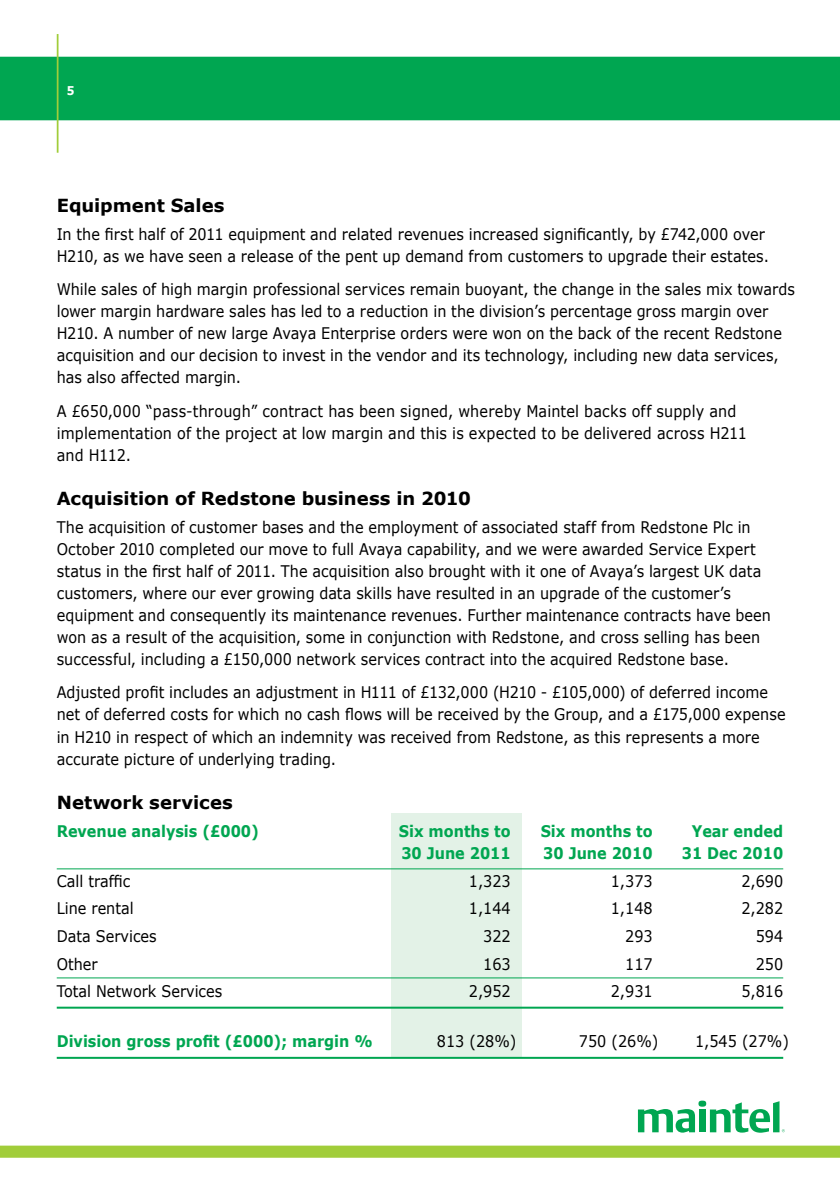
<style>
.page{position:relative;width:840px;height:1191px;background:#fff}
.page>*{position:absolute;margin:0;border:0;box-sizing:border-box;transform-origin:0 0}
.R_A_Xheads{font:700 18px "Verdana";color:#000}
.case_study_text{font:16px/22px "Verdana";letter-spacing:.005em;color:#000;scale:.9 1}
.table_text{font:16px "Verdana";color:#000;scale:.9 1}
.table_text-2{font:700 16px "Verdana";color:#00a651;scale:.9 1}
.t1{font:700 12.2px "Verdana";color:#fff;scale:.9 1}
</style>
<div class="page">
<svg style="left:637px;top:1109px;width:57px;height:23px"></svg>
<div style="left:698px;top:1100px;width:7px;height:6px;background:#00a651;border-radius:50%"></div>
<div style="left:698px;top:1109px;width:7px;height:23px;background:#00a651"></div>
<svg style="left:709px;top:1101px;width:75px;height:31px"></svg>
<div style="left:0;top:57px;width:839px;height:63px;background:#00a651"></div>
<svg style="left:0;top:1145px;width:839px;height:12px;background:#a5cf44"></svg>
<hr style="left:57px;top:34px;width:1px;height:119px;background:#a1cd3a">
<div style="left:391px;top:813px;width:131px;height:244px;background:#e3f2e7"></div>
<hr style="left:57px;top:1056px;width:725px;height:2px;background:#00a651">
<hr style="left:57px;top:1006px;width:725px;height:2px;background:#00a651">
<hr style="left:57px;top:868px;width:725px;height:1px;background:#00a651">
<hr style="left:57px;top:977px;width:725px;height:1px;background:#00a651">
<p class="t1" style="left:67px;top:82px;width:10px">5</p>
<p class="R_A_Xheads" style="left:57px;top:194px;width:169px">Equipment Sales</p>
<p class="case_study_text" style="left:57px;top:223px;width:792px">In the first half of 2011 equipment and related revenues increased significantly, by £742,000 over<br>H210, as we have seen a release of the pent up demand from customers to upgrade their estates.</p>
<p class="case_study_text" style="left:57px;top:278px;width:821px">While sales of high margin professional services remain buoyant, the change in the sales mix towards lower margin hardware sales has led to a reduction in the division’s percentage gross margin over H210. A number of new large Avaya Enterprise orders were won on the back of the recent Redstone acquisition and our decision to invest in the vendor and its technology, including new data services, has also affected margin.</p>
<p class="case_study_text" style="left:57px;top:399px;width:768px">A £650,000 “pass-through” contract has been signed, whereby Maintel backs off supply and implementation of the project at low margin and this is expected to be delivered across H211 and H112.</p>
<p class="R_A_Xheads" style="left:57px;top:487px;width:415px">Acquisition of Redstone business in 2010</p>
<p class="case_study_text" style="left:57px;top:516px;width:794px">The acquisition of customer bases and the employment of associated staff from Redstone Plc in October 2010 completed our move to full Avaya capability, and we were awarded Service Expert status in the first half of 2011. The acquisition also brought with it one of Avaya’s largest UK data customers, where our ever growing data skills have resulted in an upgrade of the customer’s equipment and consequently its maintenance revenues. Further maintenance contracts have been won as a result of the acquisition, some in conjunction with Redstone, and cross selling has been successful, including a £150,000 network services contract into the acquired Redstone base.</p>
<p class="case_study_text" style="left:57px;top:681px;width:811px">Adjusted profit includes an adjustment in H111 of £132,000 (H210 - £105,000) of deferred income net of deferred costs for which no cash flows will be received by the Group, and a £175,000 expense in H210 in respect of which an indemnity was received from Redstone, as this represents a more accurate picture of underlying trading.</p>
<p class="R_A_Xheads" style="left:57px;top:791px;width:178px">Network services</p>
<p class="table_text-2" style="left:57px;top:821px;width:226px">Revenue analysis (£000)</p>
<p class="table_text-2" style="left:398px;top:821px;width:126px">Six months to</p>
<p class="table_text-2" style="left:540px;top:821px;width:126px">Six months to</p>
<p class="table_text-2" style="left:691px;top:821px;width:103px">Year ended</p>
<p class="table_text-2" style="left:401px;top:843px;width:123px">30 June 2011</p>
<p class="table_text-2" style="left:543px;top:843px;width:123px">30 June 2010</p>
<p class="table_text-2" style="left:681px;top:843px;width:114px">31 Dec 2010</p>
<p class="table_text" style="left:57px;top:870px;width:83px">Call traffic</p>
<p class="table_text" style="left:468px;top:870px;width:48px">1,323</p>
<p class="table_text" style="left:610px;top:870px;width:48px">1,373</p>
<p class="table_text" style="left:741px;top:870px;width:48px">2,690</p>
<p class="table_text" style="left:57px;top:898px;width:87px">Line rental</p>
<p class="table_text" style="left:468px;top:898px;width:48px">1,144</p>
<p class="table_text" style="left:610px;top:898px;width:48px">1,148</p>
<p class="table_text" style="left:741px;top:898px;width:48px">2,282</p>
<p class="table_text" style="left:57px;top:926px;width:112px">Data Services</p>
<p class="table_text" style="left:483px;top:926px;width:32px">322</p>
<p class="table_text" style="left:625px;top:926px;width:32px">293</p>
<p class="table_text" style="left:755px;top:926px;width:32px">594</p>
<p class="table_text" style="left:57px;top:953px;width:47px">Other</p>
<p class="table_text" style="left:483px;top:953px;width:32px">163</p>
<p class="table_text" style="left:625px;top:953px;width:32px">117</p>
<p class="table_text" style="left:755px;top:953px;width:32px">250</p>
<p class="table_text" style="left:57px;top:981px;width:185px">Total Network Services</p>
<p class="table_text" style="left:468px;top:981px;width:48px">2,952</p>
<p class="table_text" style="left:610px;top:981px;width:48px">2,931</p>
<p class="table_text" style="left:741px;top:981px;width:48px">5,816</p>
<p class="table_text-2" style="left:57px;top:1031px;width:352px">Division gross profit (£000); margin %</p>
<p class="table_text" style="left:436px;top:1031px;width:90px">813 (28%)</p>
<p class="table_text" style="left:578px;top:1031px;width:90px">750 (26%)</p>
<p class="table_text" style="left:694px;top:1031px;width:106px">1,545 (27%)</p>
</div>
